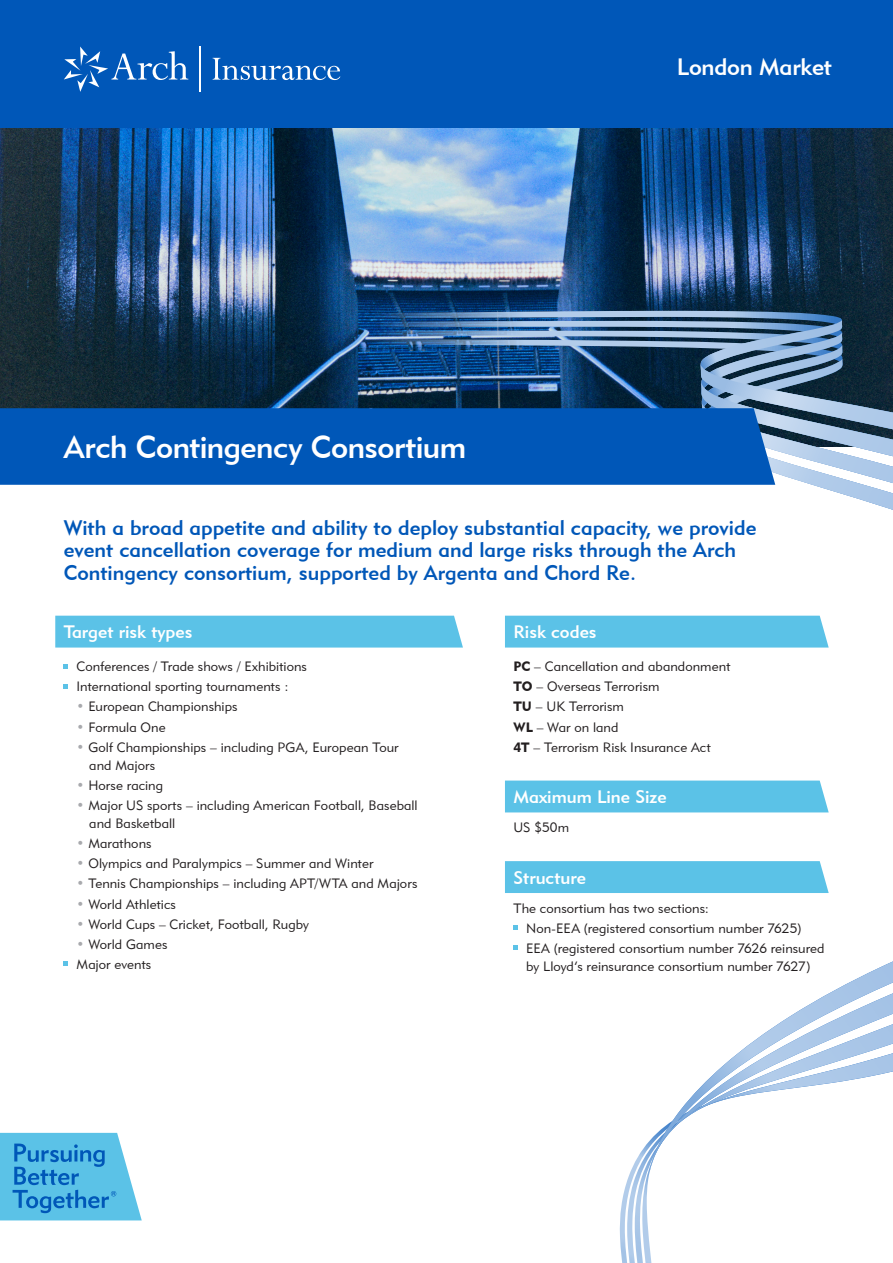
<style>
.page{position:relative;width:893px;height:1263px;background:#fff}
.page>*{position:absolute;margin:0;border:0;box-sizing:border-box;transform-origin:0 0}
.t1{font:31.5px "Geometric 415 BT Medium A";letter-spacing:-.015em;color:#fff}
.t2{font:23.7px "Geometric 415 BT Medium A";letter-spacing:-.01em;color:#fff}
.t3{font:21px/22.5px "Geometric 415 BT Medium A";color:#0057b8}
.t4{font:18px "Geometric 415 BT Medium A";color:#fff}
.t5{font:13.5px/18px "Geometric 415 BT Lite A";letter-spacing:.005em;color:#231f20}
.s1{color:#a8a9ad}
.s2{font-family:"Geometric 415 BT Black A"}
</style>
<div class="page">
<img style="left:0;top:128px;width:893px;height:280px">
<div style="left:0;top:0;width:893px;height:128px;background:#0057b8"></div>
<svg style="left:64px;top:46px;width:124px;height:46px"></svg>
<hr style="left:200px;top:46px;width:1px;height:46px;background:#fff">
<svg style="left:213px;top:58px;width:127px;height:22px"></svg>
<svg style="left:64px;top:664px;width:4px;height:4px"></svg>
<svg style="left:64px;top:684px;width:4px;height:4px"></svg>
<svg style="left:64px;top:962px;width:4px;height:4px"></svg>
<svg style="left:513px;top:926px;width:5px;height:4px"></svg>
<svg style="left:513px;top:946px;width:5px;height:4px"></svg>
<div style="left:55px;top:616px;width:408px;height:31px;background:#5bc2e7"></div>
<div style="left:505px;top:616px;width:324px;height:31px;background:#5bc2e7"></div>
<div style="left:505px;top:780px;width:324px;height:32px;background:#5bc2e7"></div>
<div style="left:505px;top:861px;width:324px;height:32px;background:#5bc2e7"></div>
<svg style="left:0;top:1133px;width:142px;height:87px"></svg>
<svg style="left:619px;top:1140px;width:33px;height:123px"></svg>
<svg style="left:650px;top:961px;width:243px;height:211px"></svg>
<svg style="left:660px;top:993px;width:233px;height:152px"></svg>
<img style="left:141px;top:311px;width:752px;height:10px">
<img style="left:141px;top:321px;width:559px;height:9px">
<img style="left:141px;top:330px;width:559px;height:8px">
<img style="left:141px;top:338px;width:559px;height:70px">
<svg style="left:700px;top:320px;width:193px;height:190px"></svg>
<div style="left:0;top:408px;width:775px;height:77px;background:#0057b8"></div>
<p class="t1" style="left:64px;top:428px;width:404px">Arch Contingency Consortium</p>
<p class="t2" style="left:677px;top:53px;width:157px">London Market</p>
<p class="t3" style="left:64px;top:516px;width:694px">With a broad appetite and ability to deploy substantial capacity, we provide event cancellation coverage for medium and large risks through the Arch<br>Contingency consortium, supported by Argenta and Chord Re.</p>
<p class="t4" style="left:64px;top:621px;width:130px">Target risk types</p>
<p class="t4" style="left:513px;top:621px;width:85px">Risk codes</p>
<p class="t5" style="left:77px;top:657px;width:232px">Conferences / Trade shows / Exhibitions</p>
<p class="t5" style="left:77px;top:677px;width:214px">International sporting tournaments :</p>
<p class="t5" style="left:77px;top:697px;width:162px"><span class="s1">•</span> European Championships</p>
<p class="t5" style="left:77px;top:718px;width:91px"><span class="s1">•</span> Formula One</p>
<p class="t5" style="left:89px;top:738px;width:311px;text-indent:-13px"><span class="s1">•</span> Golf Championships – including PGA, European Tour and Majors</p>
<p class="t5" style="left:77px;top:776px;width:88px"><span class="s1">•</span> Horse racing</p>
<p class="t5" style="left:89px;top:796px;width:330px;text-indent:-13px"><span class="s1">•</span> Major US sports – including American Football, Baseball and Basketball</p>
<p class="t5" style="left:77px;top:834px;width:77px"><span class="s1">•</span> Marathons</p>
<p class="t5" style="left:77px;top:854px;width:298px"><span class="s1">•</span> Olympics and Paralympics – Summer and Winter</p>
<p class="t5" style="left:77px;top:874px;width:342px"><span class="s1">•</span> Tennis Championships – including APT/WTA and Majors</p>
<p class="t5" style="left:77px;top:894px;width:101px"><span class="s1">•</span> World Athletics</p>
<p class="t5" style="left:77px;top:915px;width:234px"><span class="s1">•</span> World Cups – Cricket, Football, Rugby</p>
<p class="t5" style="left:77px;top:935px;width:92px"><span class="s1">•</span> World Games</p>
<p class="t5" style="left:77px;top:955px;width:76px">Major events</p>
<p class="t5" style="left:513px;top:657px;width:218px"><span class="s2">PC</span> – Cancellation and abandonment</p>
<p class="t5" style="left:513px;top:677px;width:148px"><span class="s2">TO</span> – Overseas Terrorism</p>
<p class="t5" style="left:513px;top:697px;width:112px"><span class="s2">TU</span> – UK Terrorism</p>
<p class="t5" style="left:513px;top:718px;width:107px"><span class="s2">WL</span> – War on land</p>
<p class="t5" style="left:513px;top:738px;width:199px"><span class="s2">4T</span> – Terrorism Risk Insurance Act</p>
<p class="t4" style="left:513px;top:786px;width:155px">Maximum Line Size</p>
<p class="t5" style="left:513px;top:818px;width:57px">US $50m</p>
<p class="t4" style="left:513px;top:866px;width:74px">Structure</p>
<p class="t5" style="left:513px;top:899px;width:197px">The consortium has two sections:</p>
<p class="t5" style="left:526px;top:919px;width:277px">Non-EEA (registered consortium number 7625)</p>
<p class="t5" style="left:526px;top:939px;width:300px">EEA (registered consortium number 7626 reinsured by Lloyd’s reinsurance consortium number 7627)</p>
</div>
